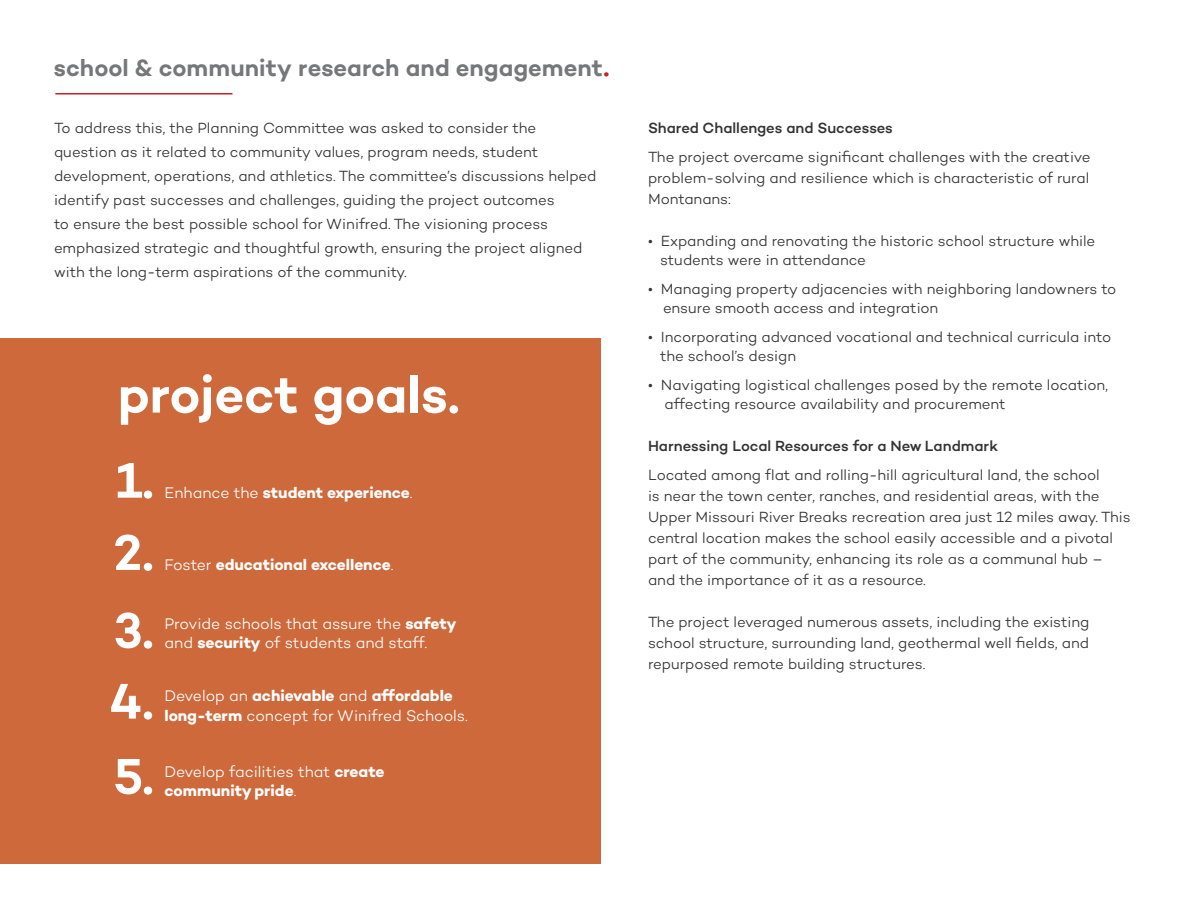
<style>
.page{position:relative;width:1188px;height:918px;background:#fff}
.page>*{position:absolute;margin:0;border:0;box-sizing:border-box;transform-origin:0 0}
.t1{font:600 52.65px "Campton";letter-spacing:-.005em;color:#fff}
.t2{font:600 24px "Campton";color:#767779}
.t3{font:300 15.75px/19.6px "Campton";letter-spacing:-.005em;color:#fff}
.t4{font:700 15.75px "Campton";letter-spacing:-.005em;color:#fff}
.t5{font:300 15px/21px "Campton";letter-spacing:-.005em;color:#323332}
.t6{font:500 15px "Campton";letter-spacing:-.005em;color:#323332}
.s1{font-size:27px;color:#cd1e24}
.s2{font-weight:300}
.s3{font-weight:700}
</style>
<div class="page">
<hr style="left:55px;top:93px;width:177px;height:1px;background:#cd1e24">
<div style="left:0;top:339px;width:600px;height:525px;background:#cd693b"></div>
<svg style="left:115px;top:759px;width:26px;height:35px"></svg>
<div style="left:144px;top:787px;width:8px;height:8px;background:#fff;border-radius:50%"></div>
<svg style="left:111px;top:684px;width:29px;height:35px"></svg>
<div style="left:144px;top:711px;width:8px;height:9px;background:#fff;border-radius:50%"></div>
<svg style="left:115px;top:612px;width:26px;height:36px"></svg>
<div style="left:144px;top:641px;width:8px;height:8px;background:#fff;border-radius:50%"></div>
<svg style="left:115px;top:535px;width:25px;height:35px"></svg>
<div style="left:144px;top:563px;width:8px;height:8px;background:#fff;border-radius:50%"></div>
<svg style="left:118px;top:463px;width:24px;height:35px"></svg>
<div style="left:144px;top:491px;width:8px;height:8px;background:#fff;border-radius:50%"></div>
<p class="t2" style="left:54px;top:52px;width:557px">school &amp; community research and engagement<span class="s1">.</span></p>
<p class="t5" style="left:54px;top:116px;width:544px;line-height:24px">To address this, the Planning Committee was asked to consider the question as it related to community values, program needs, student development, operations, and athletics. The committee’s discussions helped identify past successes and challenges, guiding the project outcomes<br>to ensure the best possible school for Winifred. The visioning process emphasized strategic and thoughtful growth, ensuring the project aligned with the long-term aspirations of the community.</p>
<p class="t1" style="left:118px;top:361px;width:344px">project goals.</p>
<p class="t4" style="left:165px;top:482px;width:250px"><span class="s2">Enhance the</span> student experience<span class="s2">.</span></p>
<p class="t4" style="left:165px;top:555px;width:230px"><span class="s2">Foster</span> educational excellence<span class="s2">.</span></p>
<p class="t3" style="left:165px;top:613px;width:293px">Provide schools that assure the <span class="s3">safety </span>and <span class="s3">security</span> of students and staff.</p>
<p class="t3" style="left:165px;top:686px;width:305px">Develop an <span class="s3">achievable</span> and <span class="s3">affordable long-term</span> concept for Winifred Schools.</p>
<p class="t3" style="left:165px;top:761px;width:221px">Develop facilities that <span class="s3">create community pride</span>.</p>
<p class="t6" style="left:648px;top:119px;width:246px">Shared Challenges and Successes</p>
<p class="t5" style="left:648px;top:146px;width:444px;text-align:justify">The project overcame significant challenges with the creative problem-solving and resilience which is characteristic of rural Montanans:</p>
<p class="t5" style="left:660px;top:231px;width:437px;line-height:19.5px;text-indent:-12px">• Expanding and renovating the historic school structure while students were in attendance</p>
<p class="t5" style="left:663px;top:279px;width:455px;line-height:19.5px;text-indent:-15px">• Managing property adjacencies with neighboring landowners to ensure smooth access and integration</p>
<p class="t5" style="left:660px;top:327px;width:453px;line-height:19.5px;text-indent:-12px">• Incorporating advanced vocational and technical curricula into the school’s design</p>
<p class="t5" style="left:664px;top:375px;width:445px;line-height:19.5px;text-indent:-16px">• Navigating logistical challenges posed by the remote location, affecting resource availability and procurement</p>
<p class="t6" style="left:648px;top:437px;width:352px">Harnessing Local Resources for a New Landmark</p>
<p class="t5" style="left:648px;top:464px;width:484px">Located among flat and rolling-hill agricultural land, the school<br>is near the town center, ranches, and residential areas, with the Upper Missouri River Breaks recreation area just 12 miles away. This central location makes the school easily accessible and a pivotal part of the community, enhancing its role as a communal hub – and the importance of it as a resource.</p>
<p class="t5" style="left:648px;top:611px;width:443px;text-align:justify">The project leveraged numerous assets, including the existing school structure, surrounding land, geothermal well fields, and repurposed remote building structures.</p>
</div>
